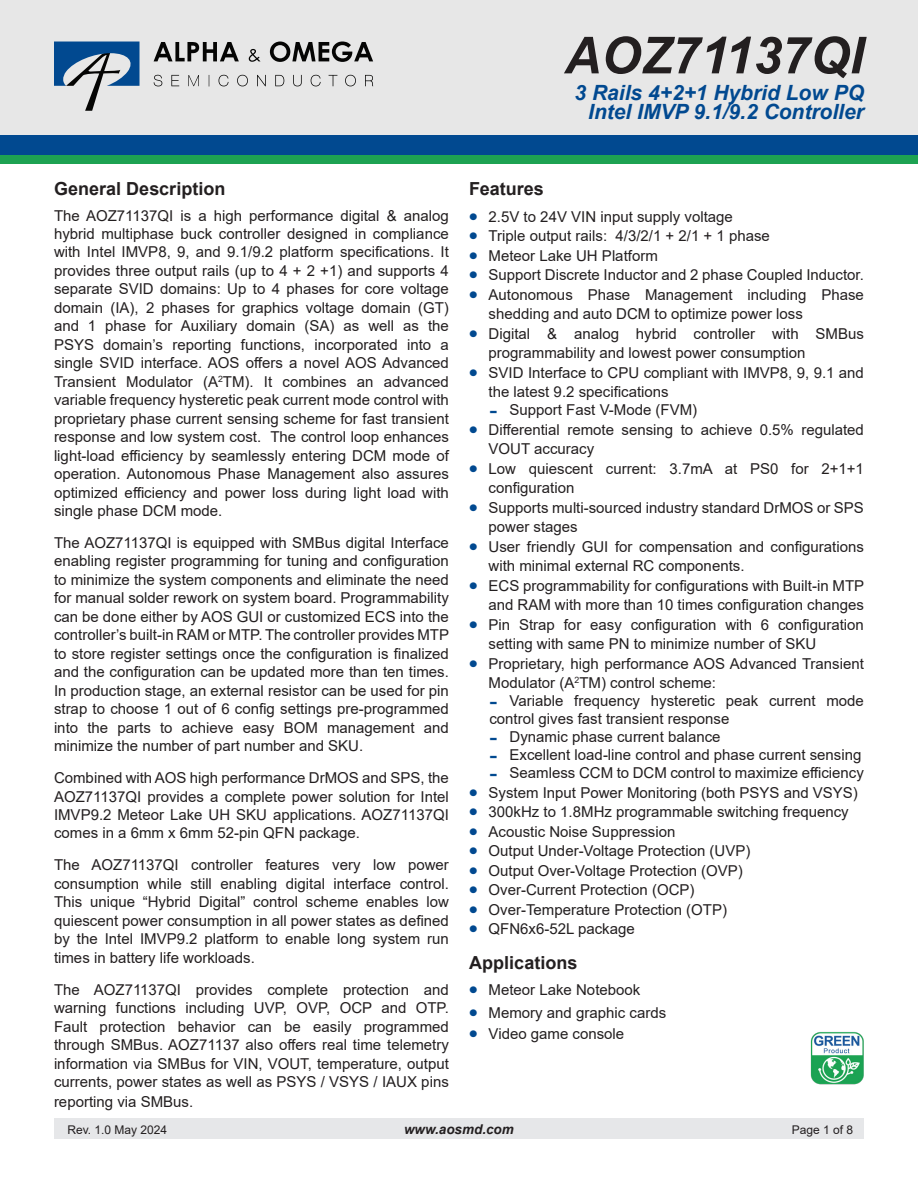
<style>
.page{position:relative;width:918px;height:1188px;background:#fff}
.page>*{position:absolute;margin:0;border:0;box-sizing:border-box;transform-origin:0 0}
.t1{font:italic 700 51px "Arial";color:#231f20}
.t2{font:italic 700 21px/19.5px "Arial";color:#014990;text-align:right}
.Heading{font:700 18px "Arial";color:#231f20}
.Body_text{font:15px/18.5px "Arial";color:#231f20}
.t3{font:italic 700 13.5px "Arial";color:#231f20}
.t4{font:12px "Arial";color:#231f20}
.s1{font-weight:700;font-size:24px;color:#014990}
.s2{font-size:24px;color:#014990}
</style>
<div class="page">
<div style="left:0;top:0;width:918px;height:142px;background:#e7e7e7"></div>
<div style="left:0;top:136px;width:918px;height:19px;background:#014990"></div>
<div style="left:0;top:155px;width:918px;height:9px;background:#1da252"></div>
<div style="left:54px;top:1119px;width:810px;height:20px;background:#e6e7e9"></div>
<img style="left:810px;top:1032px;width:54px;height:53px">
<svg style="left:154px;top:42px;width:85px;height:19px"></svg>
<svg style="left:249px;top:49px;width:11px;height:13px"></svg>
<svg style="left:270px;top:42px;width:103px;height:20px"></svg>
<svg style="left:55px;top:42px;width:85px;height:69px"></svg>
<svg style="left:154px;top:75px;width:8px;height:11px"></svg>
<svg style="left:171px;top:75px;width:8px;height:11px"></svg>
<svg style="left:188px;top:75px;width:11px;height:11px"></svg>
<svg style="left:219px;top:75px;width:10px;height:11px"></svg>
<svg style="left:237px;top:75px;width:11px;height:11px"></svg>
<svg style="left:257px;top:75px;width:9px;height:11px"></svg>
<svg style="left:275px;top:75px;width:9px;height:11px"></svg>
<svg style="left:293px;top:75px;width:9px;height:11px"></svg>
<svg style="left:311px;top:75px;width:10px;height:11px"></svg>
<svg style="left:329px;top:75px;width:8px;height:11px"></svg>
<svg style="left:345px;top:75px;width:11px;height:11px"></svg>
<svg style="left:365px;top:75px;width:8px;height:11px"></svg>
<h1 class="t1" style="left:564px;top:21px;width:301px">AOZ71137QI</h1>
<h2 class="t2" style="left:575px;top:83px;width:291px">3 Rails 4+2+1 Hybrid Low PQ<br>Intel IMVP 9.1/9.2 Controller</h2>
<p class="Heading" style="left:54px;top:176px;width:173px">General Description</p>
<p class="Body_text" style="left:54px;top:206px;width:396px;text-align:justify">The AOZ71137QI is a high performance digital &amp; analog hybrid multiphase buck controller designed in compliance with Intel IMVP8, 9, and 9.1/9.2 platform specifications. It provides three output rails (up to 4 + 2 +1) and supports 4 separate SVID domains: Up to 4 phases for core voltage domain (IA), 2 phases for graphics voltage domain (GT) and 1 phase for Auxiliary domain (SA) as well as the PSYS domain’s reporting functions, incorporated into a single SVID interface. AOS offers a novel AOS Advanced Transient Modulator (A<sup>2</sup>TM). It combines an advanced variable frequency hysteretic peak current mode control with proprietary phase current sensing scheme for fast transient response and low system cost. The control loop enhances light-load efficiency by seamlessly entering DCM mode of operation. Autonomous Phase Management also assures optimized efficiency and power loss during light load with single phase DCM mode.</p>
<p class="Body_text" style="left:54px;top:533px;width:397px;text-align:justify">The AOZ71137QI is equipped with SMBus digital Interface enabling register programming for tuning and configuration to minimize the system components and eliminate the need for manual solder rework on system board. Programmability can be done either by AOS GUI or customized ECS into the controller’s built-in RAM or MTP. The controller provides MTP to store register settings once the configuration is finalized and the configuration can be updated more than ten times.<br>In production stage, an external resistor can be used for pin strap to choose 1 out of 6 config settings pre-programmed into the parts to achieve easy BOM management and minimize the number of part number and SKU.</p>
<p class="Body_text" style="left:54px;top:768px;width:396px;text-align:justify">Combined with AOS high performance DrMOS and SPS, the AOZ71137QI provides a complete power solution for Intel IMVP9.2 Meteor Lake UH SKU applications. AOZ71137QI comes in a 6mm x 6mm 52-pin QFN package.</p>
<p class="Body_text" style="left:54px;top:856px;width:396px;text-align:justify">The AOZ71137QI controller features very low power consumption while still enabling digital interface control.<br>This unique “Hybrid Digital” control scheme enables low quiescent power consumption in all power states as defined by the Intel IMVP9.2 platform to enable long system run times in battery life workloads.</p>
<p class="Body_text" style="left:54px;top:980px;width:396px;text-align:justify">The AOZ71137QI provides complete protection and warning functions including UVP, OVP, OCP and OTP.<br>Fault protection behavior can be easily programmed through SMBus. AOZ71137 also offers real time telemetry information via SMBus for VIN, VOUT, temperature, output currents, power states as well as PSYS / VSYS / IAUX pins</p>
<p class="Body_text" style="left:54px;top:1092px;width:141px">reporting via SMBus.</p>
<p class="Heading" style="left:469px;top:176px;width:76px">Features</p>
<p class="Body_text" style="left:469px;top:207px;width:265px"><span class="s1">•</span> 2.5V to 24V VIN input supply voltage</p>
<p class="Body_text" style="left:469px;top:227px;width:302px"><span class="s1">•</span> Triple output rails: 4/3/2/1 + 2/1 + 1 phase</p>
<p class="Body_text" style="left:469px;top:246px;width:190px"><span class="s1">•</span> Meteor Lake UH Platform</p>
<p class="Body_text" style="left:469px;top:266px;width:396px"><span class="s1">•</span> Support Discrete Inductor and 2 phase Coupled Inductor.</p>
<p class="Body_text" style="left:489px;top:284px;width:377px;line-height:19.5px;text-indent:-20px"><span class="s1">•</span> Autonomous Phase Management including Phase shedding and auto DCM to optimize power loss</p>
<p class="Body_text" style="left:489px;top:323px;width:377px;line-height:19.5px;text-indent:-20px"><span class="s1">•</span> Digital &amp; analog hybrid controller with SMBus programmability and lowest power consumption</p>
<p class="Body_text" style="left:489px;top:362px;width:377px;line-height:19.5px;text-indent:-20px"><span class="s1">•</span> SVID Interface to CPU compliant with IMVP8, 9, 9.1 and the latest 9.2 specifications</p>
<p class="Body_text" style="left:489px;top:401px;width:209px"><span class="s2">-</span> Support Fast V-Mode (FVM)</p>
<p class="Body_text" style="left:489px;top:419px;width:377px;line-height:19.5px;text-indent:-20px"><span class="s1">•</span> Differential remote sensing to achieve 0.5% regulated<br>VOUT accuracy</p>
<p class="Body_text" style="left:489px;top:458px;width:377px;line-height:19.5px;text-indent:-20px"><span class="s1">•</span> Low quiescent current: 3.7mA at PS0 for 2+1+1 configuration</p>
<p class="Body_text" style="left:489px;top:497px;width:377px;line-height:19.5px;text-indent:-20px"><span class="s1">•</span> Supports multi-sourced industry standard DrMOS or SPS power stages</p>
<p class="Body_text" style="left:489px;top:536px;width:377px;line-height:19.5px;text-indent:-20px"><span class="s1">•</span> User friendly GUI for compensation and configurations with minimal external RC components.</p>
<p class="Body_text" style="left:469px;top:575px;width:397px;line-height:19.5px;text-align:right"><span class="s1">•</span> ECS programmability for configurations with Built-in MTP and RAM with more than 10 times configuration changes</p>
<p class="Body_text" style="left:489px;top:614px;width:377px;line-height:19.5px;text-indent:-20px"><span class="s1">•</span> Pin Strap for easy configuration with 6 configuration setting with same PN to minimize number of SKU</p>
<p class="Body_text" style="left:489px;top:653px;width:377px;line-height:19.5px;text-indent:-20px"><span class="s1">•</span> Proprietary, high performance AOS Advanced Transient<br>Modulator (A<sup>2</sup>TM) control scheme:</p>
<p class="Body_text" style="left:489px;top:692px;width:376px;line-height:18px"><span class="s2">-</span> Variable frequency hysteretic peak current mode control gives fast transient response</p>
<p class="Body_text" style="left:489px;top:728px;width:233px"><span class="s2">-</span> Dynamic phase current balance</p>
<p class="Body_text" style="left:489px;top:746px;width:374px"><span class="s2">-</span> Excellent load-line control and phase current sensing</p>
<p class="Body_text" style="left:489px;top:764px;width:376px"><span class="s2">-</span> Seamless CCM to DCM control to maximize efficiency</p>
<p class="Body_text" style="left:469px;top:783px;width:390px"><span class="s1">•</span> System Input Power Monitoring (both PSYS and VSYS)</p>
<p class="Body_text" style="left:469px;top:803px;width:381px"><span class="s1">•</span> 300kHz to 1.8MHz programmable switching frequency</p>
<p class="Body_text" style="left:469px;top:822px;width:208px"><span class="s1">•</span> Acoustic Noise Suppression</p>
<p class="Body_text" style="left:469px;top:842px;width:283px"><span class="s1">•</span> Output Under-Voltage Protection (UVP)</p>
<p class="Body_text" style="left:469px;top:861px;width:275px"><span class="s1">•</span> Output Over-Voltage Protection (OVP)</p>
<p class="Body_text" style="left:469px;top:881px;width:227px"><span class="s1">•</span> Over-Current Protection (OCP)</p>
<p class="Body_text" style="left:469px;top:900px;width:259px"><span class="s1">•</span> Over-Temperature Protection (OTP)</p>
<p class="Body_text" style="left:469px;top:920px;width:167px"><span class="s1">•</span> QFN6x6-52L package</p>
<p class="Heading" style="left:469px;top:950px;width:110px">Applications</p>
<p class="Body_text" style="left:469px;top:980px;width:173px"><span class="s1">•</span> Meteor Lake Notebook</p>
<p class="Body_text" style="left:469px;top:1003px;width:199px"><span class="s1">•</span> Memory and graphic cards</p>
<p class="Body_text" style="left:469px;top:1024px;width:157px"><span class="s1">•</span> Video game console</p>
<p class="t4" style="left:68px;top:1121px;width:101px">Rev. 1.0 May 2024</p>
<p class="t3" style="left:404px;top:1120px;width:111px">www.aosmd.com</p>
<p class="t4" style="left:792px;top:1121px;width:63px">Page 1 of 8</p>
</div>
